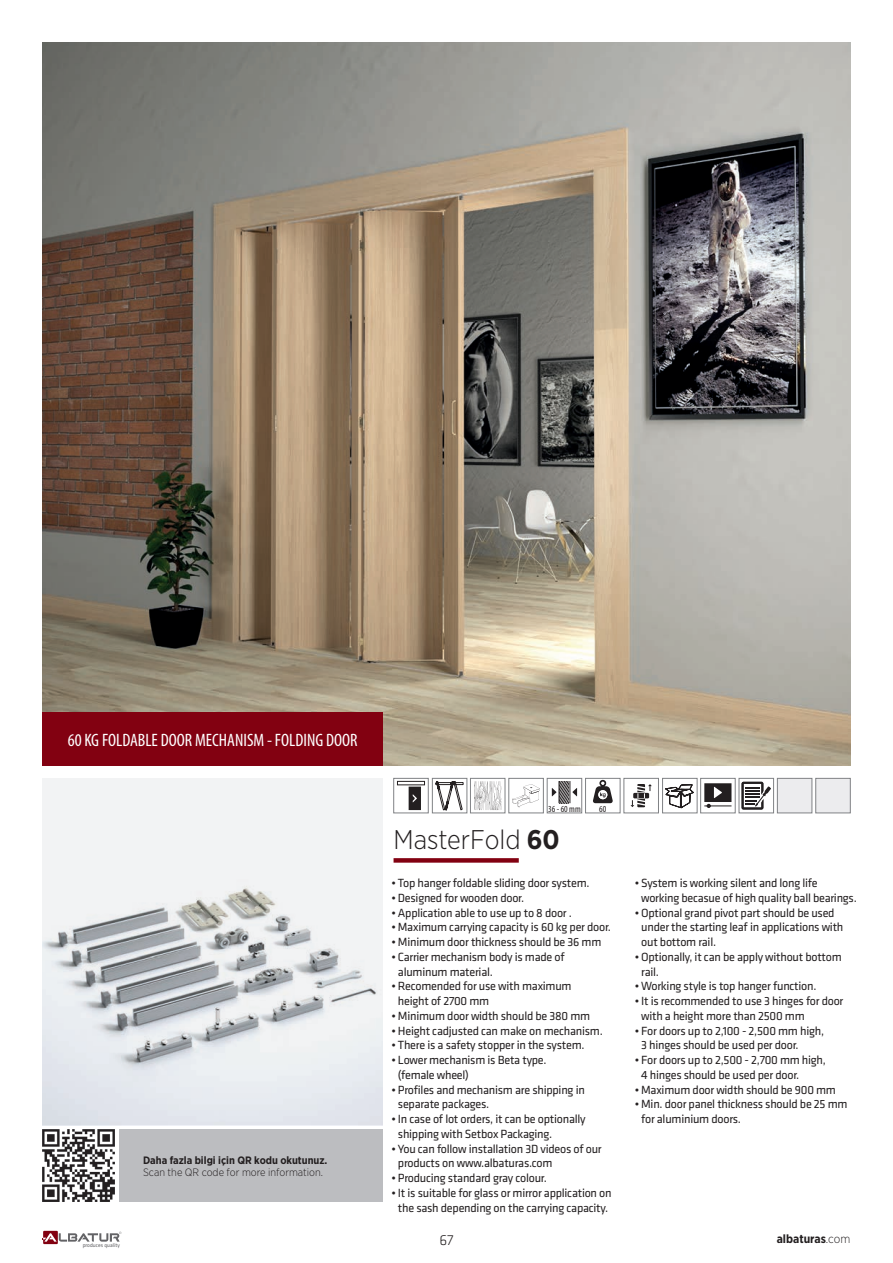
<style>
.page{position:relative;width:893px;height:1263px;background:#fff}
.page>*{position:absolute;margin:0;border:0;box-sizing:border-box;transform-origin:0 0}
.t1{font:300 27px "Gotham Narrow";color:#231f20}
.t2{font:condensed 18px "Myriad Pro";color:#fff}
.t3{font:300 15px "Klavika";color:#231f20}
.t4{font:12.3px/14.7px "Klavika";letter-spacing:-.02em;color:#231f20}
.t5{font:700 12px "Gotham Narrow";color:#231f20}
.t6{font:700 10.65px "Gotham Narrow";color:#231f20}
.t7{font:300 10.65px "Gotham Narrow";color:#231f20}
.t8{font:condensed 9.3px "Myriad Pro";color:#231f20}
.t9{font:5.55px "Klavika";color:#636366}
.s1{font-weight:700}
.s2{font-weight:300}
</style>
<div class="page">
<div style="left:43px;top:1231px;width:15px;height:13px;background:#820111"></div>
<svg style="left:42px;top:1231px;width:79px;height:11px"></svg>
<div style="left:394px;top:858px;width:125px;height:5px;background:#820111"></div>
<img style="left:43px;top:43px;width:807px;height:722px">
<div style="left:119px;top:1129px;width:264px;height:73px;background:#bcbdc0"></div>
<div style="left:43px;top:712px;width:340px;height:53px;background:#820111"></div>
<img style="left:43px;top:778px;width:340px;height:347px">
<svg style="left:512px;top:784px;width:28px;height:23px"></svg>
<div style="left:509px;top:778px;width:34px;height:35px;border:1px solid #808285"></div>
<svg style="left:474px;top:781px;width:27px;height:29px"></svg>
<div style="left:470px;top:778px;width:35px;height:35px;border:1px solid #808285"></div>
<svg style="left:704px;top:783px;width:27px;height:25px"></svg>
<div style="left:700px;top:778px;width:35px;height:35px;border:1px solid #808285"></div>
<svg style="left:630px;top:784px;width:22px;height:23px"></svg>
<div style="left:624px;top:778px;width:35px;height:35px;border:1px solid #808285"></div>
<svg style="left:742px;top:782px;width:29px;height:27px"></svg>
<div style="left:739px;top:778px;width:35px;height:35px;border:1px solid #808285"></div>
<svg style="left:409px;top:787px;width:12px;height:23px"></svg>
<div style="left:397px;top:781px;width:28px;height:4px;border:1px solid #231f20"></div>
<div style="left:394px;top:778px;width:34px;height:35px;border:1px solid #808285"></div>
<svg style="left:552px;top:781px;width:25px;height:22px"></svg>
<div style="left:547px;top:778px;width:35px;height:35px;border:1px solid #808285"></div>
<svg style="left:593px;top:780px;width:20px;height:23px"></svg>
<div style="left:585px;top:778px;width:35px;height:35px;border:1px solid #808285"></div>
<div style="left:777px;top:778px;width:35px;height:35px;background:#ececee;border:1px solid #808285"></div>
<div style="left:816px;top:778px;width:34px;height:35px;background:#ececee;border:1px solid #808285"></div>
<div style="left:662px;top:778px;width:35px;height:35px;border:1px solid #808285"></div>
<svg style="left:665px;top:784px;width:29px;height:25px"></svg>
<svg style="left:436px;top:781px;width:27px;height:30px"></svg>
<div style="left:432px;top:778px;width:35px;height:35px;border:1px solid #808285"></div>
<img style="left:42px;top:1129px;width:73px;height:73px">
<h2 class="t2" style="left:68px;top:729px;width:291px">60 KG FOLDABLE DOOR MECHANISM - FOLDING DOOR</h2>
<p class="t6" style="left:143px;top:1153px;width:186px">Daha fazla bilgi için QR kodu okutunuz.</p>
<p class="t7" style="left:143px;top:1166px;width:181px">Scan the QR code for more information.</p>
<p class="t9" style="left:83px;top:1242px;width:39px">produces quality</p>
<p class="t8" style="left:548px;top:803px;width:34px">36 - 60 mm</p>
<p class="t8" style="left:599px;top:803px;width:9px">60</p>
<h1 class="t1" style="left:394px;top:823px;width:168px">MasterFold <span class="s1">60</span></h1>
<p class="t4" style="left:392px;top:875px;width:200px">• Top hanger foldable sliding door system.</p>
<p class="t4" style="left:392px;top:890px;width:134px">• Designed for wooden door.</p>
<p class="t4" style="left:392px;top:905px;width:182px">• Application able to use up to 8 door .</p>
<p class="t4" style="left:392px;top:919px;width:221px">• Maximum carrying capacity is 60 kg per door.</p>
<p class="t4" style="left:392px;top:934px;width:211px">• Minimum door thickness should be 36 mm</p>
<p class="t4" style="left:398px;top:949px;width:168px;text-indent:-6px">• Carrier mechanism body is made of aluminum material.</p>
<p class="t4" style="left:398px;top:978px;width:175px;text-indent:-6px">• Recomended for use with maximum height of 2700 mm</p>
<p class="t4" style="left:392px;top:1008px;width:200px">• Minimum door width should be 380 mm</p>
<p class="t4" style="left:392px;top:1023px;width:213px">• Height cadjusted can make on mechanism.</p>
<p class="t4" style="left:392px;top:1037px;width:195px">• There is a safety stopper in the system.</p>
<p class="t4" style="left:398px;top:1052px;width:150px;text-indent:-6px">• Lower mechanism is Beta type. (female wheel)</p>
<p class="t4" style="left:398px;top:1082px;width:188px;text-indent:-6px">• Profiles and mechanism are shipping in separate packages.</p>
<p class="t4" style="left:398px;top:1111px;width:189px;text-indent:-6px">• In case of lot orders, it can be optionally shipping with Setbox Packaging.</p>
<p class="t4" style="left:398px;top:1141px;width:205px;text-indent:-6px">• You can follow installation 3D videos of our products on www.albaturas.com</p>
<p class="t4" style="left:392px;top:1170px;width:157px">• Producing standard gray colour.</p>
<p class="t4" style="left:392px;top:1185px;width:222px;text-align:center">• It is suitable for glass or mirror application on the sash depending on the carrying capacity.</p>
<p class="t4" style="left:641px;top:875px;width:217px;text-indent:-6px">• System is working silent and long life working becasue of high quality ball bearings.</p>
<p class="t4" style="left:641px;top:905px;width:204px;text-indent:-6px">• Optional grand pivot part should be used under the starting leaf in applications with out bottom rail.</p>
<p class="t4" style="left:641px;top:949px;width:202px;text-indent:-6px">• Optionally, it can be apply without bottom rail.</p>
<p class="t4" style="left:635px;top:978px;width:183px">• Working style is top hanger function.</p>
<p class="t4" style="left:641px;top:993px;width:204px;text-indent:-6px">• It is recommended to use 3 hinges for door with a height more than 2500 mm</p>
<p class="t4" style="left:641px;top:1023px;width:184px;text-indent:-6px">• For doors up to 2,100 - 2,500 mm high,<br>3 hinges should be used per door.</p>
<p class="t4" style="left:641px;top:1052px;width:186px;text-indent:-6px">• For doors up to 2,500 - 2,700 mm high,<br>4 hinges should be used per door.</p>
<p class="t4" style="left:635px;top:1082px;width:203px">• Maximum door width should be 900 mm</p>
<p class="t4" style="left:641px;top:1096px;width:208px;text-indent:-6px">• Min. door panel thickness should be 25 mm for aluminium doors.</p>
<p class="t3" style="left:439px;top:1231px;width:16px">67</p>
<p class="t5" style="left:777px;top:1231px;width:75px">albaturas<span class="s2">.com</span></p>
</div>
